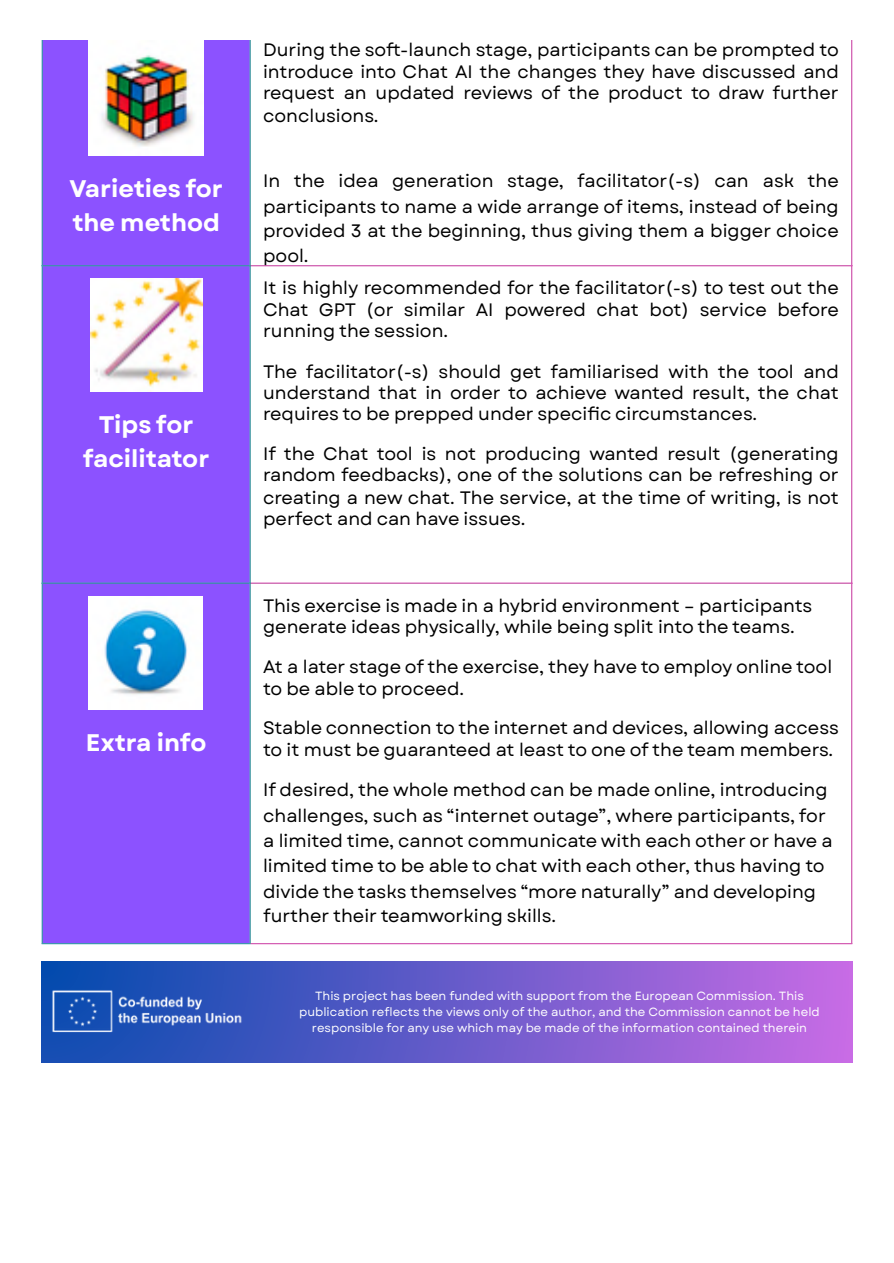
<style>
.page{position:relative;width:894px;height:1263px;background:#fff}
.page>*{position:absolute;margin:0;border:0;box-sizing:border-box;transform-origin:0 0}
.t1{font:700 24px/33.8px "Garet";color:#fff}
.t2{font:18px/25.2px "Garet";color:#000;text-align:justify}
.t3{font:11.85px/15.8px "Garet";color:#fff;text-align:center}
</style>
<div class="page">
<div style="left:43px;top:41px;width:206px;height:902px;background:#8c52ff"></div>
<img style="left:89px;top:41px;width:115px;height:114px">
<img style="left:90px;top:279px;width:112px;height:112px">
<img style="left:89px;top:596px;width:113px;height:114px">
<hr style="left:42px;top:40px;width:1px;height:903px;background:#3ba2ad">
<hr style="left:249px;top:40px;width:1px;height:903px;background:#3ba2ad">
<hr style="left:42px;top:40px;width:208px;height:1px;background:#3ba2ad">
<hr style="left:42px;top:265px;width:208px;height:1px;background:#3ba2ad">
<hr style="left:42px;top:583px;width:208px;height:1px;background:#3ba2ad">
<hr style="left:42px;top:943px;width:208px;height:1px;background:#3ba2ad">
<hr style="left:850px;top:40px;width:2px;height:903px;background:#d854b3">
<hr style="left:250px;top:40px;width:602px;height:1px;background:#d854b3">
<hr style="left:250px;top:265px;width:602px;height:1px;background:#d854b3">
<hr style="left:250px;top:583px;width:602px;height:1px;background:#d854b3">
<hr style="left:250px;top:943px;width:602px;height:1px;background:#d854b3">
<div style="left:42px;top:962px;width:810px;height:100px;background:linear-gradient(to right,#054bae,#c76be5)"></div>
<img style="left:52px;top:989px;width:197px;height:44px">
<p class="t1" style="left:69px;top:172px;width:155px">Varieties for the method</p>
<p class="t1" style="left:83px;top:408px;width:128px;text-align:center">Tips for facilitator</p>
<p class="t1" style="left:86px;top:726px;width:122px">Extra info</p>
<p class="t2" style="left:263px;top:39px;width:577px;line-height:21.8px">During the soft-launch stage, participants can be prompted to introduce into Chat AI the changes they have discussed and request an updated reviews of the product to draw further conclusions.</p>
<p class="t2" style="left:263px;top:168px;width:577px">In the idea generation stage, facilitator(-s) can ask the participants to name a wide arrange of items, instead of being provided 3 at the beginning, thus giving them a bigger choice pool.</p>
<p class="t2" style="left:263px;top:278px;width:577px;line-height:21.3px">It is highly recommended for the facilitator(-s) to test out the Chat GPT (or similar AI powered chat bot) service before running the session.</p>
<p class="t2" style="left:263px;top:361px;width:577px;line-height:21.3px">The facilitator(-s) should get familiarised with the tool and understand that in order to achieve wanted result, the chat requires to be prepped under specific circumstances.</p>
<p class="t2" style="left:263px;top:443px;width:577px;line-height:21.8px">If the Chat tool is not producing wanted result (generating random feedbacks), one of the solutions can be refreshing or creating a new chat. The service, at the time of writing, is not perfect and can have issues.</p>
<p class="t2" style="left:263px;top:595px;width:550px;line-height:21.3px">This exercise is made in a hybrid environment – participants generate ideas physically, while being split into the teams.</p>
<p class="t2" style="left:263px;top:655px;width:570px;line-height:22.5px">At a later stage of the exercise, they have to employ online tool to be able to proceed.</p>
<p class="t2" style="left:263px;top:718px;width:577px;line-height:21.3px">Stable connection to the internet and devices, allowing access to it must be guaranteed at least to one of the team members.</p>
<p class="t2" style="left:263px;top:777px;width:570px;text-align:left">If desired, the whole method can be made online, introducing challenges, such as “internet outage”, where participants, for a limited time, cannot communicate with each other or have a limited time to be able to chat with each other, thus having to divide the tasks themselves “more naturally” and developing further their teamworking skills.</p>
<p class="t3" style="left:299px;top:988px;width:522px">This project has been funded with support from the European Commission. This publication reflects the views only of the author, and the Commission cannot be held responsible for any use which may be made of the information contained therein</p>
</div>
